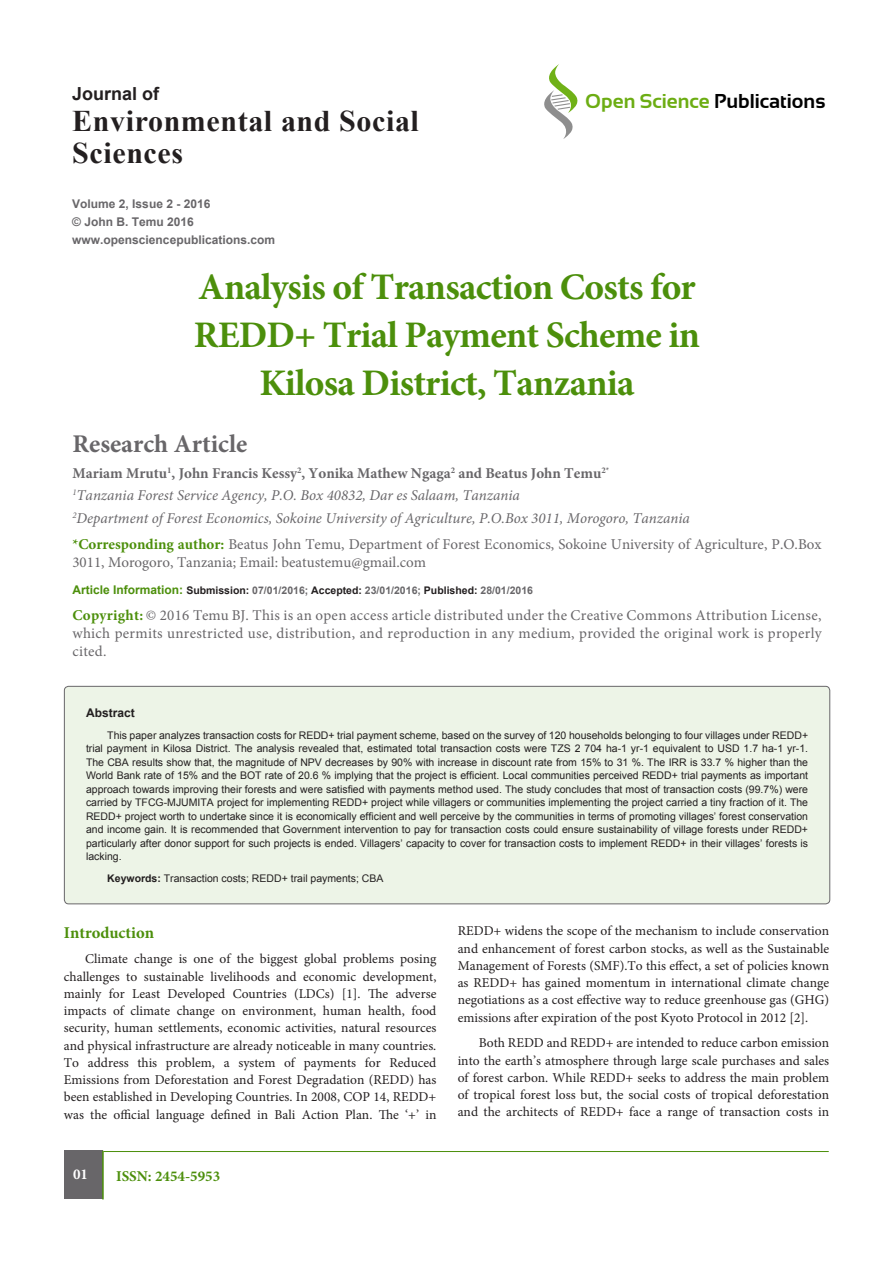
<style>
.page{position:relative;width:893px;height:1263px;background:#fff}
.page>*{position:absolute;margin:0;border:0;box-sizing:border-box;transform-origin:0 0}
.t1{font:700 37.5px/48px "Minion Pro";letter-spacing:-.02em;color:#4c8f0b;text-align:center}
.t2{font:700 30px/31.5px "Times New Roman";letter-spacing:.02em;color:#231f20}
.t3{font:700 25.5px "Minion Pro";color:#686669}
.t4{font:700 20.1px "Sansation";color:#000}
.t5{font:700 18px "Arial";color:#231f20}
.t6{font:700 16.5px "Minion Pro";color:#4c8f0b}
.t7{font:15px/18px "Minion Pro";color:#686669}
.t8{font:italic 15px "Minion Pro";color:#686669}
.t9{font:700 15px "Minion Pro";color:#686669}
.t10{font:700 15px "Minion Pro";color:#4c8f0b}
.t11{font:700 15px "Minion Pro";color:#fff}
.t12{font:13.5px/17.2px "Minion Pro";color:#231f20;text-align:justify}
.Pa1{font:700 12px "Arial";color:#686669}
.Pa2{font:700 12px "Arial";color:#686669}
.t13{font:700 12px "Arial";color:#231f20}
.t14{font:10.5px/13.5px "Arial";color:#231f20;text-align:justify}
.t15{font:700 10.5px "Arial";color:#686669}
.s1{color:#6cad13}
.s2{font-weight:700;color:#4c8f0b}
.s3{font-size:12px;color:#4c8f0b}
.s4{color:#231f20}
.s5{font-weight:700}
</style>
<div class="page">
<svg style="left:544px;top:64px;width:34px;height:75px"></svg>
<div style="left:64px;top:1151px;width:38px;height:48px;background:#686669"></div>
<hr style="left:102px;top:1151px;width:2px;height:48px;background:#4c8f0b">
<hr style="left:103px;top:1151px;width:726px;height:1px;background:#4c8f0b">
<div style="left:64px;top:686px;width:766px;height:218px;background:#edf4e7;border-radius:4px"></div>
<div style="left:64px;top:686px;width:766px;height:218px;border:1px solid #686669;border-radius:4px"></div>
<p class="t5" style="left:72px;top:81px;width:89px">Journal of</p>
<p class="t2" style="left:72px;top:104px;width:348px">Environmental and Social<br>Sciences</p>
<h3 class="t4" style="left:585px;top:90px;width:242px"><span class="s1">Open Science</span> Publications</h3>
<p class="Pa1" style="left:72px;top:195px;width:140px">Volume 2, Issue 2 - 2016</p>
<p class="Pa2" style="left:72px;top:213px;width:123px">© John B. Temu 2016</p>
<p class="Pa1" style="left:72px;top:231px;width:204px">www.opensciencepublications.com</p>
<p class="t1" style="left:194px;top:263px;width:508px">Analysis of Transaction Costs for<br>REDD+ Trial Payment Scheme in<br>Kilosa District, Tanzania</p>
<p class="t3" style="left:72px;top:425px;width:176px">Research Article</p>
<p class="t9" style="left:72px;top:463px;width:538px">Mariam Mrutu<sup>1</sup>, John Francis Kessy<sup>2</sup>, Yonika Mathew Ngaga<sup>2</sup> and Beatus John Temu<sup>2*</sup></p>
<p class="t8" style="left:72px;top:485px;width:449px"><sup>1</sup>Tanzania Forest Service Agency, P.O. Box 40832, Dar es Salaam, Tanzania</p>
<p class="t8" style="left:72px;top:508px;width:619px"><sup>2</sup>Department of Forest Economics, Sokoine University of Agriculture, P.O.Box 3011, Morogoro, Tanzania</p>
<p class="t7" style="left:72px;top:535px;width:751px"><span class="s2">*Corresponding author:</span> Beatus John Temu, Department of Forest Economics, Sokoine University of Agriculture, P.O.Box<br>3011, Morogoro, Tanzania; Email: beatustemu@gmail.com</p>
<p class="t15" style="left:72px;top:583px;width:462px"><span class="s3">Article Information:</span> <span class="s4">Submission:</span> 07/01/2016; <span class="s4">Accepted:</span> 23/01/2016; <span class="s4">Published:</span> 28/01/2016</p>
<p class="t7" style="left:72px;top:606px;width:751px;text-align:justify"><span class="s2">Copyright:</span> © 2016 Temu BJ. This is an open access article distributed under the Creative Commons Attribution License, which permits unrestricted use, distribution, and reproduction in any medium, provided the original work is properly cited.</p>
<p class="t13" style="left:86px;top:704px;width:50px">Abstract</p>
<p class="t14" style="left:86px;top:728px;width:724px;text-indent:21px">This paper analyzes transaction costs for REDD+ trial payment scheme, based on the survey of 120 households belonging to four villages under REDD+ trial payment in Kilosa District. The analysis revealed that, estimated total transaction costs were TZS 2 704 ha-1 yr-1 equivalent to USD 1.7 ha-1 yr-1.<br>The CBA results show that, the magnitude of NPV decreases by 90% with increase in discount rate from 15% to 31 %. The IRR is 33.7 % higher than the World Bank rate of 15% and the BOT rate of 20.6 % implying that the project is efficient. Local communities perceived REDD+ trial payments as important approach towards improving their forests and were satisfied with payments method used. The study concludes that most of transaction costs (99.7%) were carried by TFCG-MJUMITA project for implementing REDD+ project while villagers or communities implementing the project carried a tiny fraction of it. The REDD+ project worth to undertake since it is economically efficient and well perceive by the communities in terms of promoting villages’ forest conservation and income gain. It is recommended that Government intervention to pay for transaction costs could ensure sustainability of village forests under REDD+ particularly after donor support for such projects is ended. Villagers’ capacity to cover for transaction costs to implement REDD+ in their villages’ forests is lacking.</p>
<p class="t14" style="left:107px;top:872px;width:278px"><span class="s5">Keywords:</span> Transaction costs; REDD+ trail payments; CBA</p>
<p class="t6" style="left:64px;top:920px;width:92px">Introduction</p>
<p class="t12" style="left:64px;top:950px;width:374px;text-indent:21px">Climate change is one of the biggest global problems posing challenges to sustainable livelihoods and economic development, mainly for Least Developed Countries (LDCs) [1]. The adverse impacts of climate change on environment, human health, food security, human settlements, economic activities, natural resources and physical infrastructure are already noticeable in many countries.<br>To address this problem, a system of payments for Reduced Emissions from Deforestation and Forest Degradation (REDD) has been established in Developing Countries. In 2008, COP 14, REDD+ was the official language defined in Bali Action Plan. The ‘+’ in</p>
<p class="t11" style="left:73px;top:1164px;width:16px">01</p>
<p class="t10" style="left:116px;top:1166px;width:106px">ISSN: 2454-5953</p>
<p class="t12" style="left:458px;top:922px;width:373px">REDD+ widens the scope of the mechanism to include conservation and enhancement of forest carbon stocks, as well as the Sustainable Management of Forests (SMF).To this effect, a set of policies known as REDD+ has gained momentum in international climate change negotiations as a cost effective way to reduce greenhouse gas (GHG) emissions after expiration of the post Kyoto Protocol in 2012 [2].</p>
<p class="t12" style="left:458px;top:1034px;width:373px;text-indent:21px">Both REDD and REDD+ are intended to reduce carbon emission into the earth’s atmosphere through large scale purchases and sales of forest carbon. While REDD+ seeks to address the main problem of tropical forest loss but, the social costs of tropical deforestation and the architects of REDD+ face a range of transaction costs in</p>
</div>
